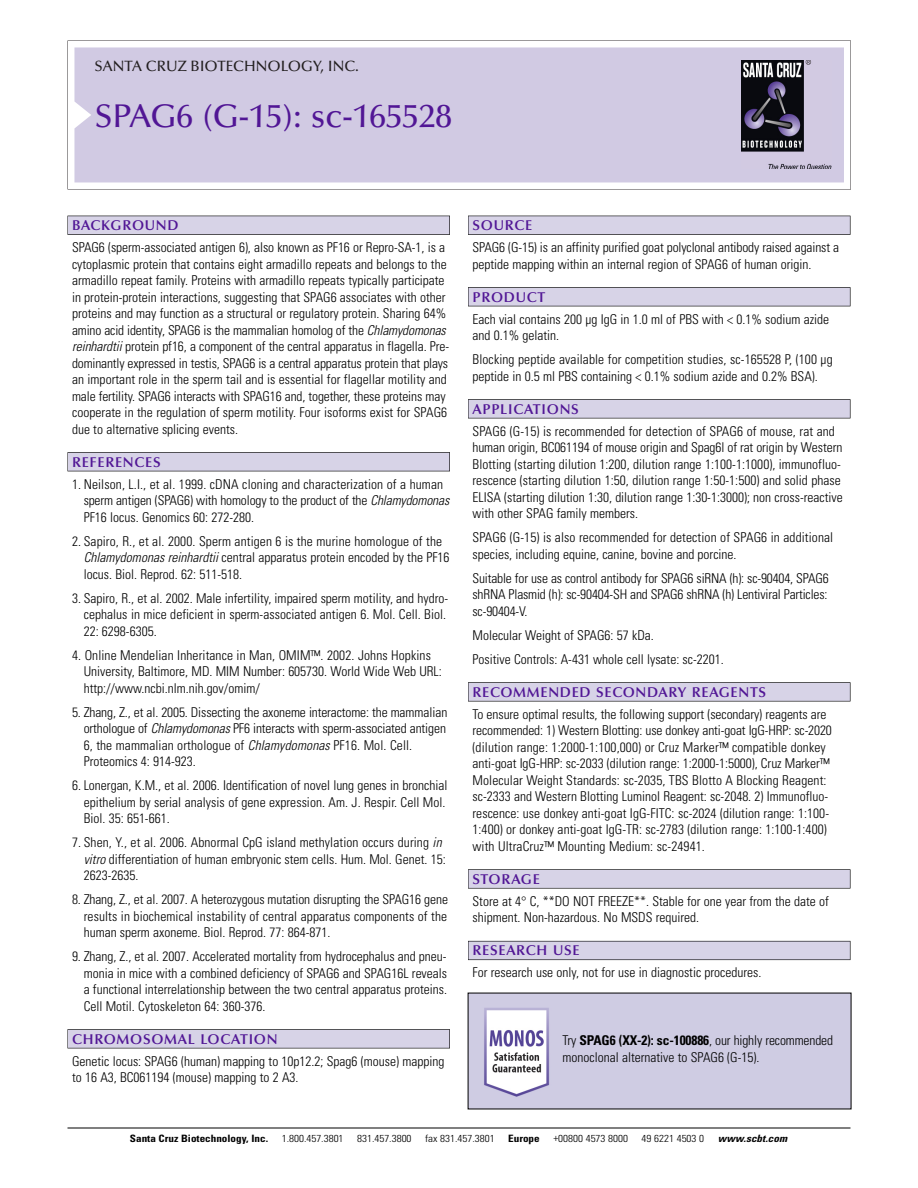
<style>
.page{position:relative;width:918px;height:1188px;background:#fff}
.page>*{position:absolute;margin:0;border:0;box-sizing:border-box;transform-origin:0 0}
.t1{font:500 33px "Optima";color:#511695}
.t2{font:500 15px "Optima";color:#231f20}
.t3{font:600 14.25px "Optima";letter-spacing:.05em;color:#511695}
.t4{font:300 condensed 13.5px/16.5px "Univers";color:#000}
.t5{font:300 condensed 10.2px "Univers";color:#000;scale:1.1 1}
.t6{font:700 condensed 10.2px "Univers";color:#000;scale:1.1 1}
.t7{font:italic 700 condensed 10.2px "Univers";letter-spacing:.005em;color:#000;scale:1.1 1}
.s1{font-style:italic}
.s2{font-weight:700}
</style>
<div class="page">
<svg style="left:68px;top:40px;width:783px;height:149px"></svg>
<div style="left:74px;top:47px;width:770px;height:135px;background:#d1cae3"></div>
<img style="left:741px;top:60px;width:90px;height:108px">
<div style="left:68px;top:216px;width:382px;height:19px;background:#525155"></div>
<div style="left:68px;top:216px;width:381px;height:18px;background:#d7d3e7"></div>
<div style="left:68px;top:452px;width:382px;height:19px;background:#525155"></div>
<div style="left:68px;top:453px;width:381px;height:18px;background:#d7d3e7"></div>
<div style="left:68px;top:1029px;width:382px;height:19px;background:#545357"></div>
<div style="left:68px;top:1030px;width:381px;height:18px;background:#d7d3e7"></div>
<div style="left:468px;top:216px;width:382px;height:19px;background:#525155"></div>
<div style="left:468px;top:216px;width:382px;height:18px;background:#d7d3e7"></div>
<div style="left:468px;top:287px;width:382px;height:19px;background:#525155"></div>
<div style="left:468px;top:288px;width:382px;height:18px;background:#d7d3e7"></div>
<div style="left:468px;top:399px;width:382px;height:19px;background:#545357"></div>
<div style="left:468px;top:400px;width:382px;height:18px;background:#d7d3e7"></div>
<div style="left:468px;top:682px;width:382px;height:19px;background:#575759"></div>
<div style="left:468px;top:683px;width:382px;height:18px;background:#d7d3e7"></div>
<svg style="left:468px;top:869px;width:382px;height:20px"></svg>
<div style="left:468px;top:870px;width:382px;height:18px;background:#d7d3e7"></div>
<div style="left:468px;top:941px;width:382px;height:19px;background:#66646e"></div>
<div style="left:468px;top:941px;width:382px;height:18px;background:#d7d3e7"></div>
<hr style="left:68px;top:1128px;width:782px;height:1px;background:#000">
<img style="left:470px;top:995px;width:379px;height:112px">
<p class="t2" style="left:94px;top:61px;width:266px">SANTA CRUZ BIOTECHNOLOGY, INC.</p>
<h1 class="t1" style="left:94px;top:103px;width:359px">SPAG6 (G-15): sc-165528</h1>
<p class="t3" style="left:72px;top:219px;width:108px">BACKGROUND</p>
<p class="t4" style="left:72px;top:240px;width:379px">SPAG6 (sperm-associated antigen 6), also known as PF16 or Repro-SA-1, is a cytoplasmic protein that contains eight armadillo repeats and belongs to the armadillo repeat family. Proteins with armadillo repeats typically participate in protein-protein interactions, suggesting that SPAG6 associates with other proteins and may function as a structural or regulatory protein. Sharing 64% amino acid identity, SPAG6 is the mammalian homolog of the <span class="s1">Chlamydomonas reinhardtii</span> protein pf16, a component of the central apparatus in flagella. Pre&shy;dominantly expressed in testis, SPAG6 is a central apparatus protein that plays an important role in the sperm tail and is essential for flagellar motility and male fertility. SPAG6 interacts with SPAG16 and, together, these proteins may cooperate in the regulation of sperm motility. Four isoforms exist for SPAG6 due to alternative splicing events.</p>
<p class="t3" style="left:72px;top:456px;width:90px">REFERENCES</p>
<p class="t4" style="left:84px;top:477px;width:367px;text-indent:-12px">1. Neilson, L.I., et al. 1999. cDNA cloning and characterization of a human sperm antigen (SPAG6) with homology to the product of the <span class="s1">Chlamydomonas<br></span>PF16 locus. Genomics 60: 272-280.</p>
<p class="t4" style="left:84px;top:534px;width:367px;text-indent:-12px">2. Sapiro, R., et al. 2000. Sperm antigen 6 is the murine homologue of the<br><span class="s1">Chlamydomonas reinhardtii</span> central apparatus protein encoded by the PF16 locus. Biol. Reprod. 62: 511-518.</p>
<p class="t4" style="left:84px;top:591px;width:366px;text-indent:-12px">3. Sapiro, R., et al. 2002. Male infertility, impaired sperm motility, and hydro&shy;cephalus in mice deficient in sperm-associated antigen 6. Mol. Cell. Biol.<br>22: 6298-6305.</p>
<p class="t4" style="left:84px;top:648px;width:360px;text-indent:-12px">4. Online Mendelian Inheritance in Man, OMIM™. 2002. Johns Hopkins<br>University, Baltimore, MD. MIM Number: 605730. World Wide Web URL: http://www.ncbi.nlm.nih.gov/omim/</p>
<p class="t4" style="left:84px;top:705px;width:365px;text-indent:-12px">5. Zhang, Z., et al. 2005. Dissecting the axoneme interactome: the mammalian orthologue of <span class="s1">Chlamydomonas</span> PF6 interacts with sperm-associated antigen 6, the mammalian orthologue of <span class="s1">Chlamydomonas</span> PF16. Mol. Cell.<br>Proteomics 4: 914-923.</p>
<p class="t4" style="left:84px;top:778px;width:365px;text-indent:-12px">6. Lonergan, K.M., et al. 2006. Identification of novel lung genes in bronchial epithelium by serial analysis of gene expression. Am. J. Respir. Cell Mol.<br>Biol. 35: 651-661.</p>
<p class="t4" style="left:84px;top:835px;width:364px;text-indent:-12px">7. Shen, Y., et al. 2006. Abnormal CpG island methylation occurs during <span class="s1">in vitro</span> differentiation of human embryonic stem cells. Hum. Mol. Genet. 15:<br>2623-2635.</p>
<p class="t4" style="left:84px;top:892px;width:366px;text-align:justify;text-indent:-12px">8. Zhang, Z., et al. 2007. A heterozygous mutation disrupting the SPAG16 gene results in biochemical instability of central apparatus components of the human sperm axoneme. Biol. Reprod. 77: 864-871.</p>
<p class="t4" style="left:84px;top:949px;width:365px;text-align:justify;text-indent:-12px">9. Zhang, Z., et al. 2007. Accelerated mortality from hydrocephalus and pneu&shy;monia in mice with a combined deficiency of SPAG6 and SPAG16L reveals a functional interrelationship between the two central apparatus proteins.<br>Cell Motil. Cytoskeleton 64: 360-376.</p>
<p class="t3" style="left:72px;top:1033px;width:207px">CHROMOSOMAL LOCATION</p>
<p class="t4" style="left:72px;top:1054px;width:374px">Genetic locus: SPAG6 (human) mapping to 10p12.2; Spag6 (mouse) mapping to 16 A3, BC061194 (mouse) mapping to 2 A3.</p>
<p class="t3" style="left:473px;top:219px;width:61px">SOURCE</p>
<p class="t4" style="left:473px;top:240px;width:368px">SPAG6 (G-15) is an affinity purified goat polyclonal antibody raised against a peptide mapping within an internal region of SPAG6 of human origin.</p>
<p class="t3" style="left:473px;top:291px;width:74px">PRODUCT</p>
<p class="t4" style="left:473px;top:312px;width:358px">Each vial contains 200 µg IgG in 1.0 ml of PBS with &lt; 0.1% sodium azide and 0.1% gelatin.</p>
<p class="t4" style="left:473px;top:352px;width:362px">Blocking peptide available for competition studies, sc-165528 P, (100 µg peptide in 0.5 ml PBS containing &lt; 0.1% sodium azide and 0.2% BSA).</p>
<p class="t3" style="left:473px;top:403px;width:108px">APPLICATIONS</p>
<p class="t4" style="left:473px;top:424px;width:372px">SPAG6 (G-15) is recommended for detection of SPAG6 of mouse, rat and human origin, BC061194 of mouse origin and Spag6l of rat origin by Western Blotting (starting dilution 1:200, dilution range 1:100-1:1000), immunofluo&shy;rescence (starting dilution 1:50, dilution range 1:50-1:500) and solid phase ELISA (starting dilution 1:30, dilution range 1:30-1:3000); non cross-reactive with other SPAG family members.</p>
<p class="t4" style="left:473px;top:530px;width:362px">SPAG6 (G-15) is also recommended for detection of SPAG6 in additional species, including equine, canine, bovine and porcine.</p>
<p class="t4" style="left:473px;top:571px;width:358px;text-align:justify">Suitable for use as control antibody for SPAG6 siRNA (h): sc-90404, SPAG6 shRNA Plasmid (h): sc-90404-SH and SPAG6 shRNA (h) Lentiviral Particles: sc-90404-V.</p>
<p class="t4" style="left:473px;top:624px;width:253px;line-height:24px">Molecular Weight of SPAG6: 57 kDa.<br>Positive Controls: A-431 whole cell lysate: sc-2201.</p>
<p class="t3" style="left:473px;top:686px;width:295px">RECOMMENDED SECONDARY REAGENTS</p>
<p class="t4" style="left:473px;top:707px;width:361px">To ensure optimal results, the following support (secondary) reagents are recommended: 1) Western Blotting: use donkey anti-goat IgG-HRP: sc-2020 (dilution range: 1:2000-1:100,000) or Cruz Marker™ compatible donkey anti-goat IgG-HRP: sc-2033 (dilution range: 1:2000-1:5000), Cruz Marker™ Molecular Weight Standards: sc-2035, TBS Blotto A Blocking Reagent: sc-2333 and Western Blotting Luminol Reagent: sc-2048. 2) Immunofluo&shy;rescence: use donkey anti-goat IgG-FITC: sc-2024 (dilution range: 1:100- 1:400) or donkey anti-goat IgG-TR: sc-2783 (dilution range: 1:100-1:400) with UltraCruz™ Mounting Medium: sc-24941.</p>
<p class="t3" style="left:473px;top:873px;width:69px">STORAGE</p>
<p class="t4" style="left:473px;top:894px;width:358px">Store at 4° C, **DO NOT FREEZE**. Stable for one year from the date of shipment. Non-hazardous. No MSDS required.</p>
<p class="t3" style="left:473px;top:945px;width:109px">RESEARCH USE</p>
<p class="t4" style="left:473px;top:965px;width:290px">For research use only, not for use in diagnostic procedures.</p>
<p class="t4" style="left:563px;top:1034px;width:272px">Try <span class="s2">SPAG6 (XX-2): sc-100886</span>, our highly recommended monoclonal alternative to SPAG6 (G-15).</p>
<p class="t6" style="left:130px;top:1135px;width:127px">Santa Cruz Biotechnology, Inc.</p>
<p class="t5" style="left:282px;top:1135px;width:58px">1.800.457.3801</p>
<p class="t5" style="left:357px;top:1135px;width:51px">831.457.3800</p>
<p class="t5" style="left:425px;top:1135px;width:65px">fax 831.457.3801</p>
<p class="t6" style="left:508px;top:1135px;width:30px">Europe</p>
<p class="t5" style="left:553px;top:1135px;width:69px">+00800 4573 8000</p>
<p class="t5" style="left:642px;top:1135px;width:58px">49 6221 4503 0</p>
<p class="t7" style="left:718px;top:1135px;width:64px">www.scbt.com</p>
</div>
